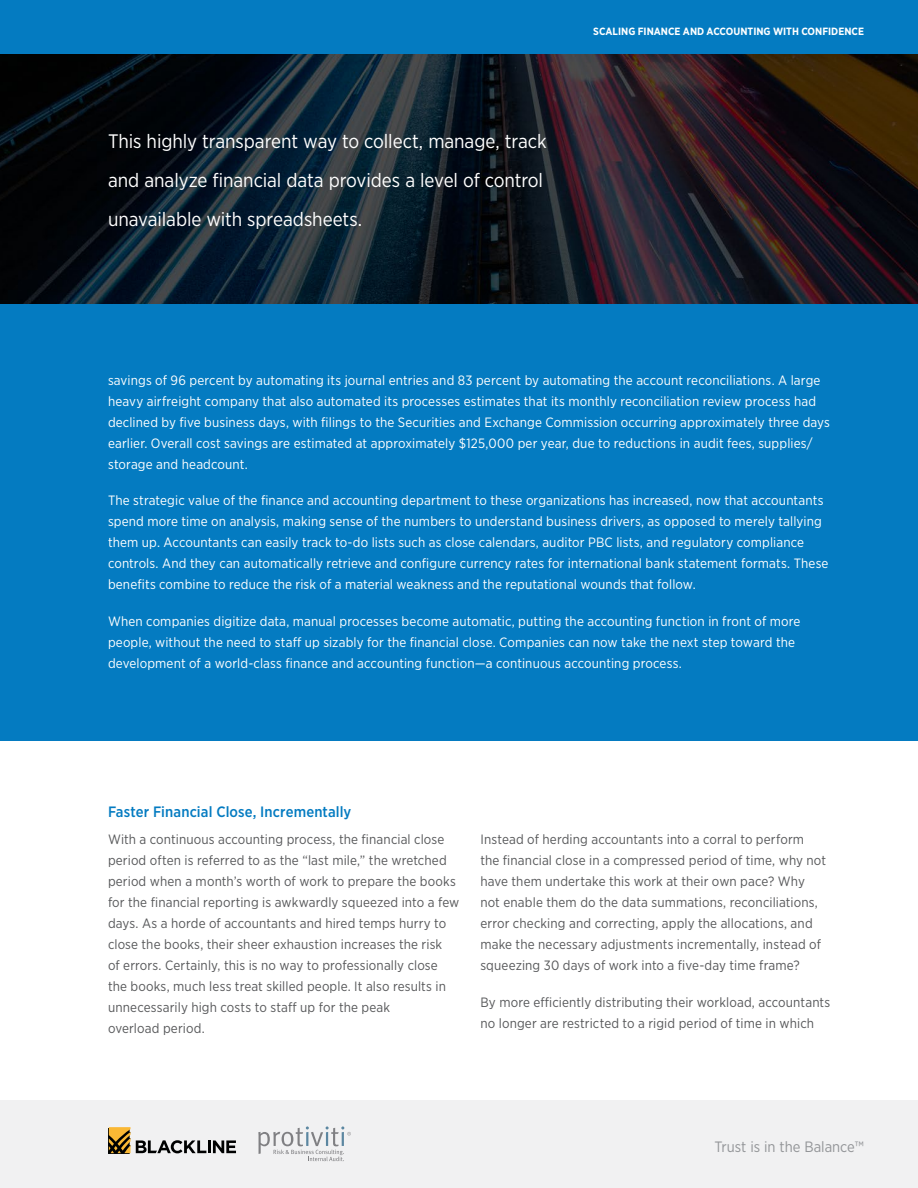
<style>
.page{position:relative;width:918px;height:1188px;background:#fff}
.page>*{position:absolute;margin:0;border:0;box-sizing:border-box;transform-origin:0 0}
.t1{font:19.5px/39px "Gotham Narrow";letter-spacing:-.005em;color:#fff}
.t2{font:500 15px "Gotham Narrow";letter-spacing:.005em;color:#047bc1}
.t3{font:15px "Gotham Narrow";color:#939598}
.t4{font:13.5px/21px "Gotham Narrow";letter-spacing:.01em;color:#fff}
.t5{font:13.5px/21px "Gotham Narrow";letter-spacing:.01em;color:#58595b}
.t6{font:700 10.5px "Gotham Narrow";color:#fff}
</style>
<div class="page">
<div style="left:0;top:1100px;width:918px;height:88px;background:#f1f1f2"></div>
<div style="left:0;top:0;width:918px;height:54px;background:#047bc1"></div>
<svg style="left:136px;top:1140px;width:100px;height:13px"></svg>
<svg style="left:108px;top:1127px;width:22px;height:27px"></svg>
<svg style="left:258px;top:1126px;width:93px;height:35px"></svg>
<div style="left:0;top:302px;width:918px;height:438px;background:#047bc1"></div>
<img style="left:0;top:54px;width:918px;height:249px">
<h1 class="t1" style="left:108px;top:121px;width:440px">This highly transparent way to collect, manage, track and analyze financial data provides a level of control unavailable with spreadsheets.</h1>
<p class="t6" style="left:593px;top:25px;width:272px">SCALING FINANCE AND ACCOUNTING WITH CONFIDENCE</p>
<p class="t4" style="left:108px;top:369px;width:723px">savings of 96 percent by automating its journal entries and 83 percent by automating the account reconciliations. A large heavy airfreight company that also automated its processes estimates that its monthly reconciliation review process had declined by five business days, with filings to the Securities and Exchange Commission occurring approximately three days earlier. Overall cost savings are estimated at approximately $125,000 per year, due to reductions in audit fees, supplies/ storage and headcount.</p>
<p class="t4" style="left:108px;top:490px;width:722px">The strategic value of the finance and accounting department to these organizations has increased, now that accountants spend more time on analysis, making sense of the numbers to understand business drivers, as opposed to merely tallying them up. Accountants can easily track to-do lists such as close calendars, auditor PBC lists, and regulatory compliance controls. And they can automatically retrieve and configure currency rates for international bank statement formats. These benefits combine to reduce the risk of a material weakness and the reputational wounds that follow.</p>
<p class="t4" style="left:108px;top:611px;width:694px">When companies digitize data, manual processes become automatic, putting the accounting function in front of more people, without the need to staff up sizably for the financial close. Companies can now take the next step toward the development of a world-class finance and accounting function—a continuous accounting process.</p>
<p class="t2" style="left:108px;top:802px;width:245px">Faster Financial Close, Incrementally</p>
<p class="t5" style="left:108px;top:828px;width:353px">With a continuous accounting process, the financial close period often is referred to as the “last mile,” the wretched period when a month’s worth of work to prepare the books for the financial reporting is awkwardly squeezed into a few days. As a horde of accountants and hired temps hurry to close the books, their sheer exhaustion increases the risk<br>of errors. Certainly, this is no way to professionally close the books, much less treat skilled people. It also results in unnecessarily high costs to staff up for the peak<br>overload period.</p>
<p class="t5" style="left:480px;top:828px;width:347px">Instead of herding accountants into a corral to perform the financial close in a compressed period of time, why not have them undertake this work at their own pace? Why not enable them do the data summations, reconciliations, error checking and correcting, apply the allocations, and make the necessary adjustments incrementally, instead of squeezing 30 days of work into a five-day time frame?</p>
<p class="t5" style="left:480px;top:991px;width:351px">By more efficiently distributing their workload, accountants no longer are restricted to a rigid period of time in which</p>
<p class="t3" style="left:714px;top:1138px;width:151px">Trust is in the Balance™</p>
</div>
